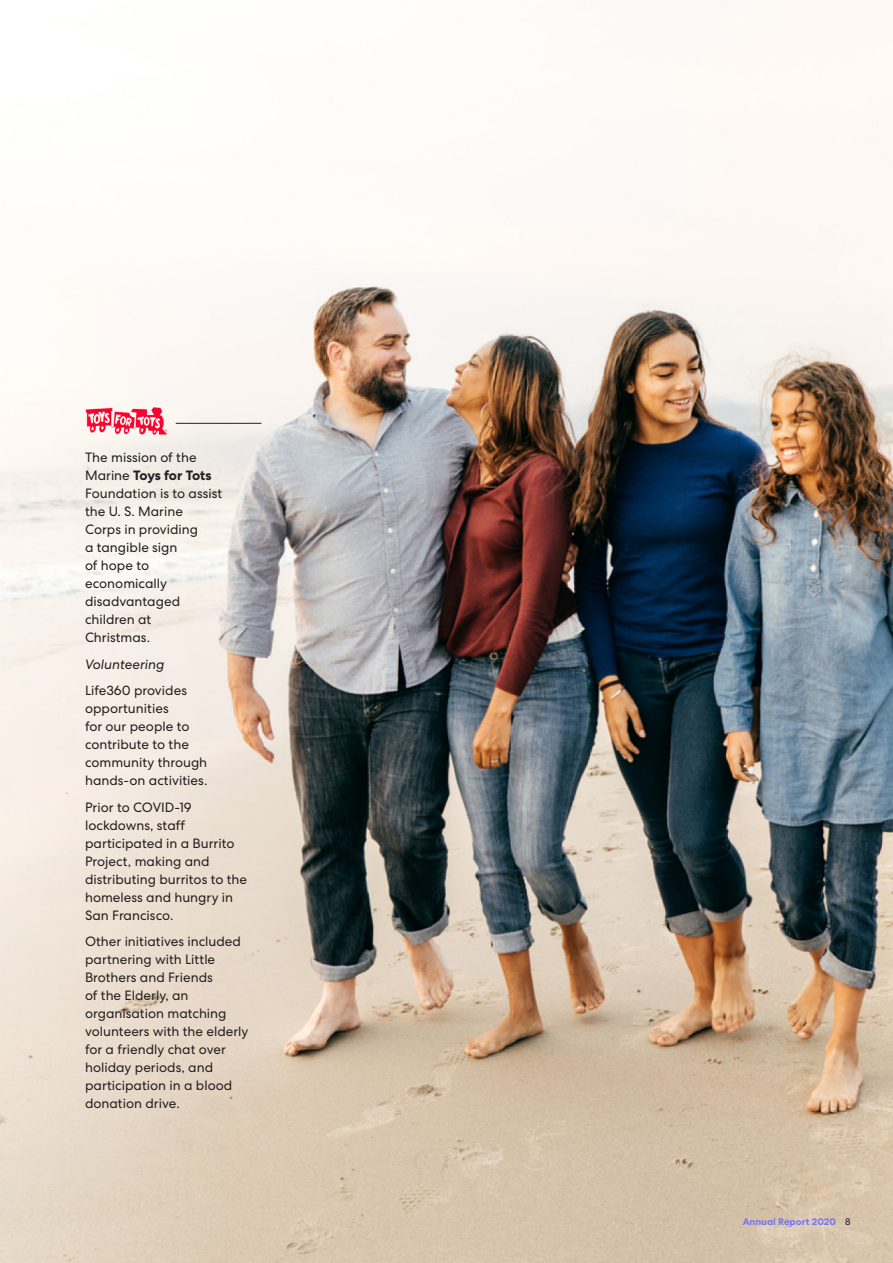
<style>
.page{position:relative;width:893px;height:1263px;background:#fff}
.page>*{position:absolute;margin:0;border:0;box-sizing:border-box;transform-origin:0 0}
.Body_Copy{font:13.5px/18px "Centra No 2";color:#231f20}
.Body_Copy-2{font:italic 13.5px "Centra No 2";color:#231f20}
.t1{font:700 9.75px "Centra No 2";color:#7875ea}
.s1{font-weight:700}
.s2{font-weight:400;color:#212121}
</style>
<div class="page">
<img style="left:0;top:0;width:893px;height:1263px">
<img style="left:85px;top:408px;width:83px;height:27px">
<hr style="left:176px;top:423px;width:85px;height:1px;background:#212121">
<p class="Body_Copy" style="left:85px;top:449px;width:139px">The mission of the<br>Marine <span class="s1">Toys for Tots<br></span>Foundation is to assist the U. S. Marine<br>Corps in providing<br>a tangible sign<br>of hope to economically disadvantaged children at<br>Christmas.</p>
<p class="Body_Copy-2" style="left:85px;top:656px;width:81px">Volunteering</p>
<p class="Body_Copy" style="left:85px;top:682px;width:124px">Life360 provides opportunities<br>for our people to contribute to the community through hands-on activities.</p>
<p class="Body_Copy" style="left:85px;top:798px;width:164px">Prior to COVID-19 lockdowns, staff participated in a Burrito<br>Project, making and distributing burritos to the homeless and hungry in<br>San Francisco.</p>
<p class="Body_Copy" style="left:85px;top:933px;width:165px">Other initiatives included partnering with Little<br>Brothers and Friends<br>of the Elderly, an organisation matching volunteers with the elderly for a friendly chat over holiday periods, and participation in a blood donation drive.</p>
<p class="t1" style="left:743px;top:1216px;width:109px">Annual Report 2020 <span class="s2">8</span></p>
</div>
